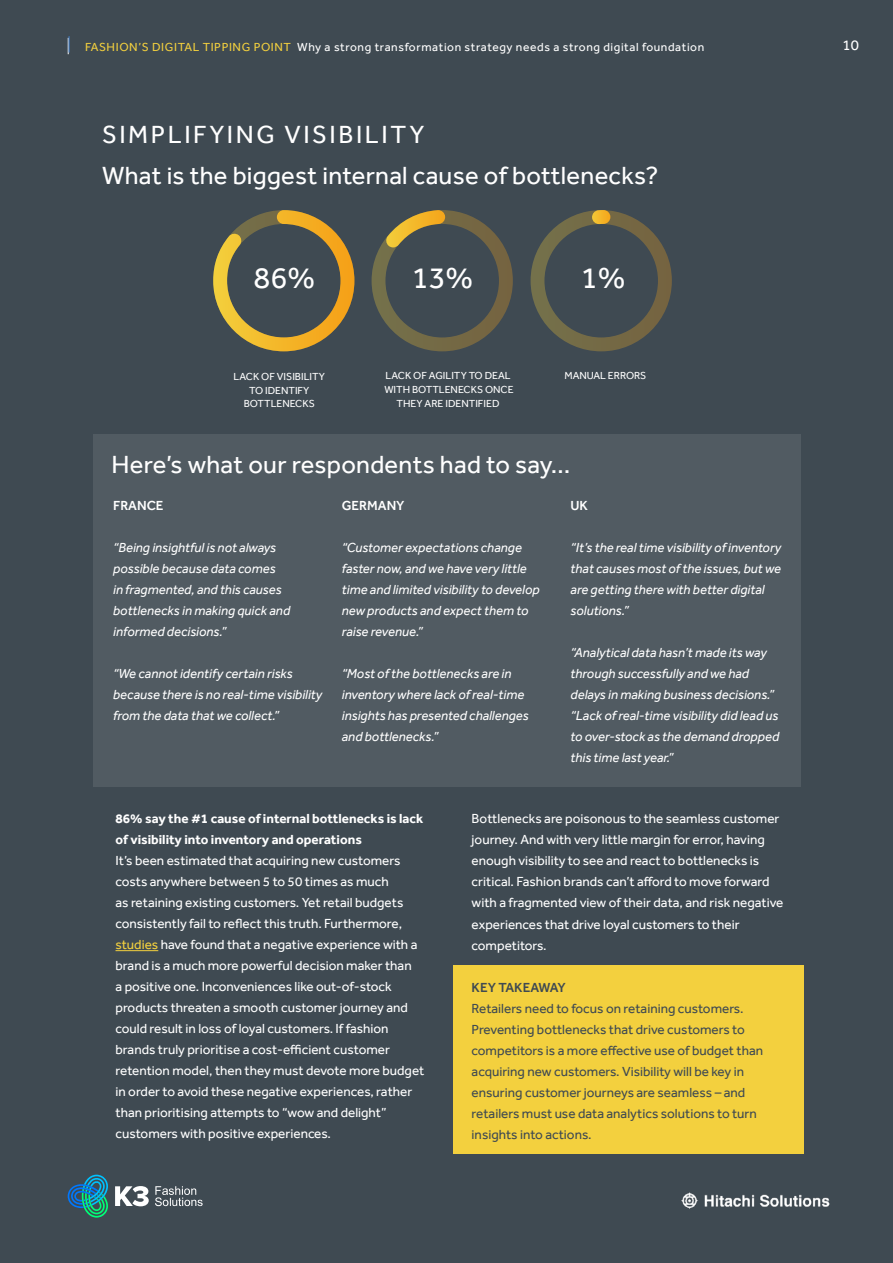
<style>
.page{position:relative;width:893px;height:1263px;background:#3f4a52}
.page>*{position:absolute;margin:0;border:0;box-sizing:border-box;transform-origin:0 0}
.t1{font:31.05px "Effra";color:#fff}
.t2{font:25.5px/40.7px "Effra";letter-spacing:.01em;color:#fff}
.t3{font:15px "Effra";color:#fff}
.t4{font:13.5px/21px "Effra";color:#fff}
.t5{font:italic 13.5px/21px "Effra";color:#fff}
.t6{font:13.5px/21px "Effra";color:#3f4a52}
.t7{font:700 13.5px/21px "Effra";color:#fff}
.t8{font:500 13.5px "Effra";color:#fff}
.t9{font:500 13.5px "Effra";color:#3f4a52}
.t10{font:12px "Effra";letter-spacing:.05em;color:#fff}
.t11{font:10.5px/13.8px "Effra";color:#fff;text-align:center}
.s1{color:#f3d03e}
</style>
<div class="page">
<div style="left:94px;top:435px;width:707px;height:352px;background:#515b62"></div>
<svg style="left:213px;top:210px;width:141px;height:141px"></svg>
<svg style="left:372px;top:210px;width:141px;height:141px"></svg>
<svg style="left:531px;top:210px;width:141px;height:141px"></svg>
<div style="left:453px;top:965px;width:351px;height:189px;background:#f3d03e"></div>
<img style="left:681px;top:1192px;width:149px;height:17px">
<hr style="left:116px;top:950px;width:42px;height:1px;background:#f3d03e">
<svg style="left:68px;top:36px;width:2px;height:18px"></svg>
<svg style="left:115px;top:1186px;width:34px;height:20px"></svg>
<svg style="left:67px;top:1174px;width:41px;height:43px"></svg>
<svg style="left:155px;top:1186px;width:48px;height:20px"></svg>
<p class="t10" style="left:85px;top:39px;width:621px"><span class="s1">FASHION’S DIGITAL TIPPING POINT</span> Why a strong transformation strategy needs a strong digital foundation</p>
<h2 class="t2" style="left:102px;top:114px;width:558px">SIMPLIFYING VISIBILITY<br>What is the biggest internal cause of bottlenecks?</h2>
<h1 class="t1" style="left:253px;top:259px;width:63px">86%</h1>
<h1 class="t1" style="left:412px;top:259px;width:63px">13%</h1>
<h1 class="t1" style="left:581px;top:259px;width:46px">1%</h1>
<p class="t11" style="left:234px;top:369px;width:93px">LACK OF VISIBILITY<br>TO IDENTIFY<br>BOTTLENECKS</p>
<p class="t11" style="left:384px;top:369px;width:131px">LACK OF AGILITY TO DEAL<br>WITH BOTTLENECKS ONCE<br>THEY ARE IDENTIFIED</p>
<p class="t11" style="left:564px;top:369px;width:83px">MANUAL ERRORS</p>
<h2 class="t2" style="left:112px;top:444px;width:460px">Here’s what our respondents had to say…</h2>
<p class="t8" style="left:113px;top:497px;width:52px">FRANCE</p>
<p class="t5" style="left:113px;top:537px;width:179px">“Being insightful is not always possible because data comes<br>in fragmented, and this causes bottlenecks in making quick and informed decisions.”</p>
<p class="t5" style="left:113px;top:663px;width:211px">“We cannot identify certain risks because there is no real-time visibility from the data that we collect.”</p>
<p class="t8" style="left:342px;top:497px;width:64px">GERMANY</p>
<p class="t5" style="left:342px;top:537px;width:199px">“Customer expectations change faster now, and we have very little time and limited visibility to develop new products and expect them to raise revenue.”</p>
<p class="t5" style="left:342px;top:663px;width:188px">“Most of the bottlenecks are in inventory where lack of real-time insights has presented challenges and bottlenecks.”</p>
<p class="t8" style="left:571px;top:497px;width:19px">UK</p>
<p class="t5" style="left:571px;top:537px;width:212px">“It’s the real time visibility of inventory that causes most of the issues, but we are getting there with better digital solutions.”</p>
<p class="t5" style="left:571px;top:642px;width:210px">“Analytical data hasn’t made its way through successfully and we had delays in making business decisions.” “Lack of real-time visibility did lead us to over-stock as the demand dropped this time last year.”</p>
<p class="t7" style="left:116px;top:808px;width:309px">86% say the #1 cause of internal bottlenecks is lack of visibility into inventory and operations</p>
<p class="t4" style="left:116px;top:850px;width:310px">It’s been estimated that acquiring new customers costs anywhere between 5 to 50 times as much<br>as retaining existing customers. Yet retail budgets consistently fail to reflect this truth. Furthermore, <span class="s1">studies</span> have found that a negative experience with a brand is a much more powerful decision maker than<br>a positive one. Inconveniences like out-of-stock products threaten a smooth customer journey and could result in loss of loyal customers. If fashion brands truly prioritise a cost-efficient customer retention model, then they must devote more budget in order to avoid these negative experiences, rather than prioritising attempts to “wow and delight” customers with positive experiences.</p>
<p class="t4" style="left:472px;top:808px;width:313px">Bottlenecks are poisonous to the seamless customer journey. And with very little margin for error, having enough visibility to see and react to bottlenecks is critical. Fashion brands can’t afford to move forward with a fragmented view of their data, and risk negative experiences that drive loyal customers to their competitors.</p>
<p class="t9" style="left:472px;top:979px;width:95px">KEY TAKEAWAY</p>
<p class="t6" style="left:472px;top:997px;width:293px">Retailers need to focus on retaining customers.<br>Preventing bottlenecks that drive customers to competitors is a more effective use of budget than acquiring new customers. Visibility will be key in ensuring customer journeys are seamless – and retailers must use data analytics solutions to turn insights into actions.</p>
<p class="t3" style="left:843px;top:36px;width:18px">10</p>
</div>
